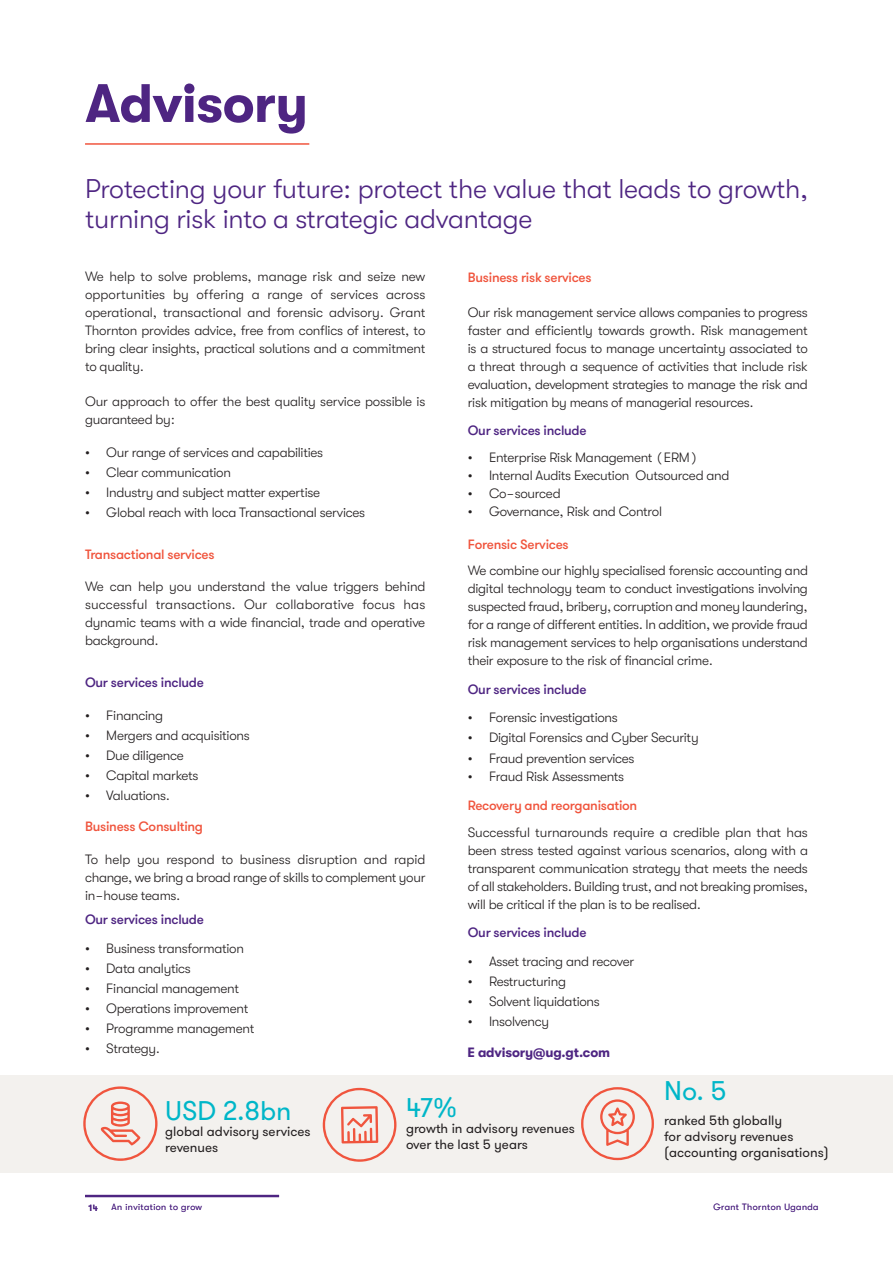
<style>
.page{position:relative;width:893px;height:1263px;background:#fff}
.page>*{position:absolute;margin:0;border:0;box-sizing:border-box;transform-origin:0 0}
.t1{font:700 54px "GT Walsheim Pro";letter-spacing:-.01em;color:#4e2582}
.t2{font:300 27px/30px "GT Walsheim Pro";letter-spacing:-.01em;color:#4e2582}
.t3{font:27px "GT Walsheim Pro";color:#00b6c8}
.t4{font:300 13.5px/18px "GT Walsheim Pro";letter-spacing:-.02em;color:#231f20;text-align:justify}
.t5{font:13.5px/16.2px "GT Walsheim Pro";color:#231f20}
.t6{font:500 13.5px "GT Walsheim Pro";letter-spacing:-.02em;color:#f0553e}
.t7{font:500 13.5px "GT Walsheim Pro";letter-spacing:-.02em;color:#4e2582}
.t8{font:700 13.5px "GT Walsheim Pro";letter-spacing:-.01em;color:#4e2582}
.t9{font:300 9px "GT Walsheim Pro";letter-spacing:.05em;color:#4e2582}
.t10{font:500 9px "GT Walsheim Pro";color:#4e2582}
</style>
<div class="page">
<div style="left:0;top:1075px;width:893px;height:97px;background:#f3f1ee"></div>
<svg style="left:322px;top:1087px;width:75px;height:75px"></svg>
<hr style="left:85px;top:1195px;width:194px;height:2px;background:#4e2582">
<hr style="left:85px;top:143px;width:224px;height:2px;background:#f0553e">
<svg style="left:83px;top:1086px;width:75px;height:75px"></svg>
<svg style="left:581px;top:1087px;width:73px;height:73px"></svg>
<h1 class="t1" style="left:85px;top:73px;width:225px">Advisory</h1>
<h2 class="t2" style="left:85px;top:174px;width:724px">Protecting your future: protect the value that leads to growth, turning risk into a strategic advantage</h2>
<p class="t4" style="left:85px;top:267px;width:342px">We help to solve problems, manage risk and seize new opportunities by offering a range of services across operational, transactional and forensic advisory. Grant Thornton provides advice, free from conflics of interest, to bring clear insights, practical solutions and a commitment to quality.</p>
<p class="t4" style="left:85px;top:392px;width:342px">Our approach to offer the best quality service possible is guaranteed by:</p>
<p class="t4" style="left:85px;top:443px;width:240px">• Our range of services and capabilities</p>
<p class="t4" style="left:85px;top:463px;width:147px">• Clear communication</p>
<p class="t4" style="left:85px;top:483px;width:237px">• Industry and subject matter expertise</p>
<p class="t4" style="left:85px;top:504px;width:282px">• Global reach with loca Transactional services</p>
<p class="t6" style="left:85px;top:545px;width:131px">Transactional services</p>
<p class="t4" style="left:85px;top:578px;width:342px">We can help you understand the value triggers behind successful transactions. Our collaborative focus has dynamic teams with a wide financial, trade and operative background.</p>
<p class="t7" style="left:85px;top:674px;width:120px">Our services include</p>
<p class="t4" style="left:85px;top:706px;width:80px">• Financing</p>
<p class="t4" style="left:85px;top:726px;width:166px">• Mergers and acquisitions</p>
<p class="t4" style="left:85px;top:746px;width:100px">• Due diligence</p>
<p class="t4" style="left:85px;top:766px;width:115px">• Capital markets</p>
<p class="t4" style="left:85px;top:787px;width:87px">• Valuations.</p>
<p class="t6" style="left:468px;top:268px;width:125px">Business risk services</p>
<p class="t4" style="left:468px;top:303px;width:342px">Our risk management service allows companies to progress faster and efficiently towards growth. Risk management is a structured focus to manage uncertainty associated to a threat through a sequence of activities that include risk evaluation, development strategies to manage the risk and risk mitigation by means of managerial resources.</p>
<p class="t7" style="left:468px;top:422px;width:120px">Our services include</p>
<p class="t4" style="left:468px;top:448px;width:232px">• Enterprise Risk Management (ERM)</p>
<p class="t4" style="left:468px;top:466px;width:263px">• Internal Audits Execution Outsourced and</p>
<p class="t4" style="left:468px;top:484px;width:94px">• Co-sourced</p>
<p class="t4" style="left:468px;top:502px;width:196px">• Governance, Risk and Control</p>
<p class="t6" style="left:468px;top:535px;width:103px">Forensic Services</p>
<p class="t4" style="left:468px;top:561px;width:342px">We combine our highly specialised forensic accounting and digital technology team to conduct investigations involving suspected fraud, bribery, corruption and money laundering, for a range of different entities. In addition, we provide fraud risk management services to help organisations understand their exposure to the risk of financial crime.</p>
<p class="t7" style="left:468px;top:680px;width:120px">Our services include</p>
<p class="t4" style="left:468px;top:709px;width:152px">• Forensic investigations</p>
<p class="t4" style="left:468px;top:729px;width:232px">• Digital Forensics and Cyber Security</p>
<p class="t4" style="left:468px;top:749px;width:168px">• Fraud prevention services</p>
<p class="t4" style="left:468px;top:767px;width:158px">• Fraud Risk Assessments</p>
<p class="t6" style="left:468px;top:797px;width:171px">Recovery and reorganisation</p>
<p class="t4" style="left:468px;top:823px;width:342px">Successful turnarounds require a credible plan that has been stress tested against various scenarios, along with a transparent communication strategy that meets the needs of all stakeholders. Building trust, and not breaking promises, will be critical if the plan is to be realised.</p>
<p class="t7" style="left:468px;top:924px;width:120px">Our services include</p>
<p class="t4" style="left:468px;top:952px;width:168px">• Asset tracing and recover</p>
<p class="t4" style="left:468px;top:973px;width:100px">• Restructuring</p>
<p class="t4" style="left:468px;top:993px;width:134px">• Solvent liquidations</p>
<p class="t4" style="left:468px;top:1013px;width:83px">• Insolvency</p>
<p class="t6" style="left:85px;top:818px;width:119px">Business Consulting</p>
<p class="t4" style="left:85px;top:850px;width:342px">To help you respond to business disruption and rapid change, we bring a broad range of skills to complement your in-house teams.</p>
<p class="t7" style="left:85px;top:911px;width:120px">Our services include</p>
<p class="t4" style="left:85px;top:939px;width:160px">• Business transformation</p>
<p class="t4" style="left:85px;top:959px;width:107px">• Data analytics</p>
<p class="t4" style="left:85px;top:979px;width:156px">• Financial management</p>
<p class="t4" style="left:85px;top:1000px;width:165px">• Operations improvement</p>
<p class="t4" style="left:85px;top:1020px;width:171px">• Programme management</p>
<p class="t4" style="left:85px;top:1040px;width:77px">• Strategy.</p>
<p class="t8" style="left:467px;top:1045px;width:144px">E advisory@ug.gt.com</p>
<h2 class="t3" style="left:165px;top:1093px;width:128px">USD 2.8bn</h2>
<p class="t5" style="left:165px;top:1123px;width:147px">global advisory services revenues</p>
<h2 class="t3" style="left:406px;top:1090px;width:53px">47%</h2>
<p class="t5" style="left:406px;top:1120px;width:170px">growth in advisory revenues over the last 5 years</p>
<h2 class="t3" style="left:664px;top:1074px;width:64px">No. 5</h2>
<p class="t5" style="left:664px;top:1112px;width:166px">ranked 5th globally<br>for advisory revenues (accounting organisations)</p>
<p class="t10" style="left:88px;top:1202px;width:12px">14</p>
<p class="t9" style="left:112px;top:1202px;width:92px">An invitation to grow</p>
<p class="t9" style="left:713px;top:1202px;width:107px">Grant Thornton Uganda</p>
</div>
